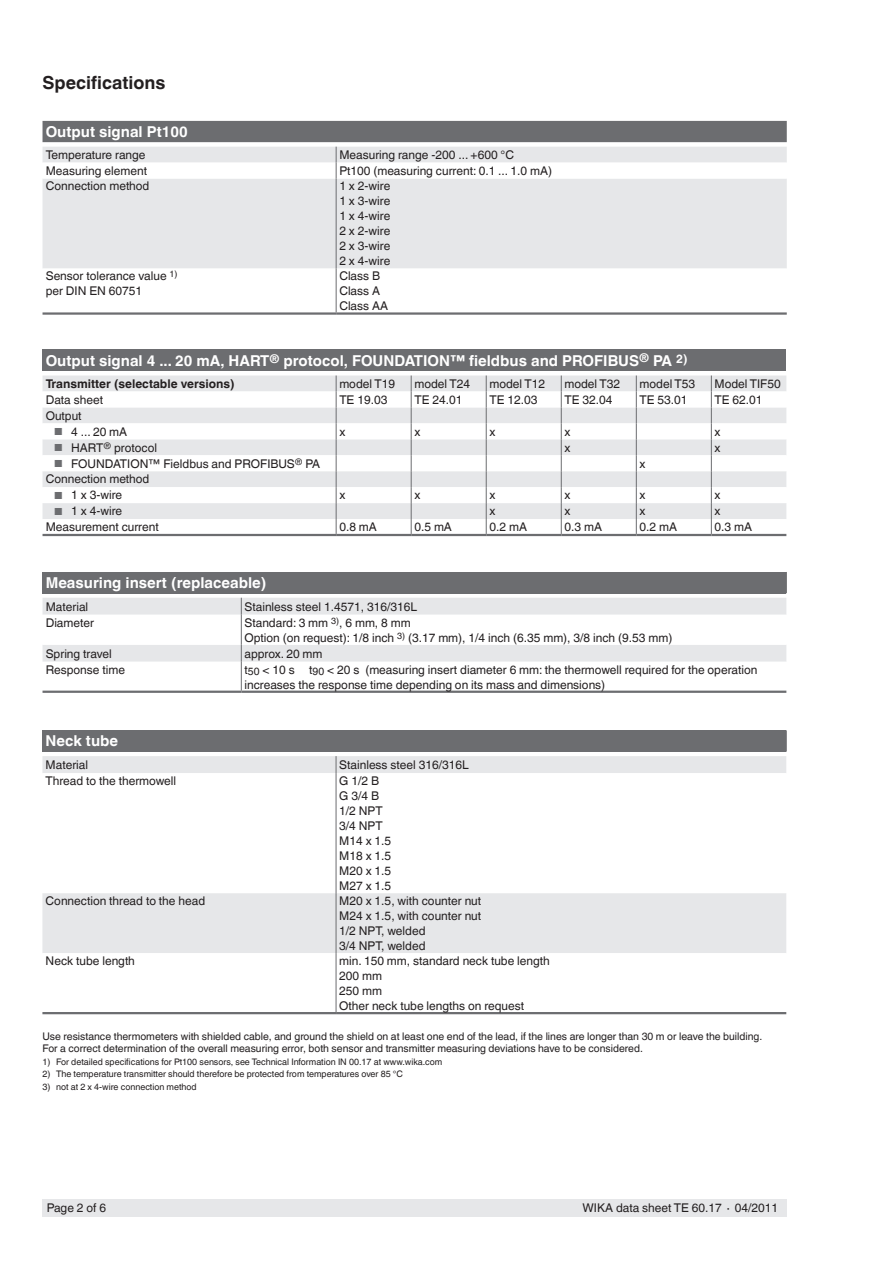
<style>
.page{position:relative;width:893px;height:1263px;background:#fff}
.page>*{position:absolute;margin:0;border:0;box-sizing:border-box;transform-origin:0 0}
.t1{font:700 18px "Helvetica World";color:#231f20}
.t2{font:700 15px "Helvetica World";color:#fff}
.t3{font:12px/15px "Helvetica World";color:#231f20}
.t4{font:700 12px "Helvetica World";color:#231f20}
.t5{font:10.5px/12px "Helvetica World";color:#231f20}
.t6{font:9px "Helvetica World";color:#231f20}
.s1{font-size:10.2px;color:#6c6d70}
</style>
<div class="page">
<div style="left:43px;top:1199px;width:744px;height:17px;background:#e6e7e9"></div>
<div style="left:42px;top:730px;width:744px;height:22px;background:#6c6d70"></div>
<div style="left:42px;top:756px;width:744px;height:17px;background:#e6e7e9"></div>
<svg style="left:42px;top:773px;width:744px;height:239px"></svg>
<svg style="left:786px;top:730px;width:1px;height:22px"></svg>
<svg style="left:336px;top:756px;width:1px;height:17px"></svg>
<hr style="left:336px;top:773px;width:1px;height:120px;background:#6c6d70">
<hr style="left:336px;top:893px;width:1px;height:60px;background:#6c6d70">
<hr style="left:336px;top:953px;width:1px;height:59px;background:#6c6d70">
<hr style="left:42px;top:1012px;width:294px;height:2px;background:#6c6d70">
<hr style="left:336px;top:1012px;width:450px;height:2px;background:#6c6d70">
<svg style="left:43px;top:179px;width:744px;height:133px;fill:#e6e7e9"></svg>
<svg style="left:43px;top:121px;width:744px;height:58px"></svg>
<hr style="left:336px;top:179px;width:1px;height:90px;background:#6c6d70">
<hr style="left:336px;top:269px;width:1px;height:43px;background:#6c6d70">
<hr style="left:43px;top:312px;width:293px;height:3px;background:#6c6d70">
<hr style="left:336px;top:312px;width:451px;height:3px;background:#6c6d70">
<div style="left:43px;top:350px;width:743px;height:21px;background:#6c6d70"></div>
<div style="left:43px;top:375px;width:743px;height:16px;background:#e6e7e9"></div>
<svg style="left:43px;top:391px;width:743px;height:143px"></svg>
<svg style="left:411px;top:375px;width:1px;height:159px"></svg>
<svg style="left:486px;top:375px;width:1px;height:159px"></svg>
<svg style="left:561px;top:375px;width:1px;height:159px"></svg>
<svg style="left:636px;top:375px;width:1px;height:159px"></svg>
<svg style="left:711px;top:375px;width:1px;height:159px"></svg>
<hr style="left:43px;top:534px;width:293px;height:2px;background:#6c6d70">
<hr style="left:336px;top:534px;width:75px;height:2px;background:#6c6d70">
<svg style="left:336px;top:375px;width:1px;height:159px"></svg>
<hr style="left:411px;top:534px;width:75px;height:2px;background:#6c6d70">
<hr style="left:486px;top:534px;width:75px;height:2px;background:#6c6d70">
<hr style="left:561px;top:534px;width:75px;height:2px;background:#6c6d70">
<hr style="left:636px;top:534px;width:75px;height:2px;background:#6c6d70">
<hr style="left:711px;top:534px;width:75px;height:2px;background:#6c6d70">
<div style="left:43px;top:572px;width:743px;height:21px;background:#6c6d70"></div>
<div style="left:43px;top:598px;width:743px;height:17px;background:#e6e7e9"></div>
<svg style="left:43px;top:615px;width:743px;height:76px"></svg>
<svg style="left:786px;top:572px;width:1px;height:21px"></svg>
<svg style="left:241px;top:598px;width:1px;height:17px"></svg>
<hr style="left:241px;top:615px;width:1px;height:30px;background:#6c6d70">
<svg style="left:241px;top:645px;width:1px;height:46px"></svg>
<hr style="left:43px;top:691px;width:198px;height:2px;background:#6c6d70">
<hr style="left:241px;top:691px;width:545px;height:2px;background:#6c6d70">
<h1 class="t1" style="left:43px;top:73px;width:124px">Specifications</h1>
<p class="t2" style="left:46px;top:123px;width:143px">Output signal Pt100</p>
<p class="t3" style="left:46px;top:147px;width:101px">Temperature range</p>
<p class="t3" style="left:339px;top:147px;width:176px">Measuring range -200 ... +600 °C</p>
<p class="t3" style="left:46px;top:163px;width:103px">Measuring element</p>
<p class="t3" style="left:339px;top:163px;width:214px">Pt100 (measuring current: 0.1 ... 1.0 mA)</p>
<p class="t3" style="left:46px;top:179px;width:105px">Connection method</p>
<p class="t3" style="left:339px;top:179px;width:52px;text-align:justify">1 x 2-wire 1 x 3-wire 1 x 4-wire 2 x 2-wire 2 x 3-wire 2 x 4-wire</p>
<p class="t3" style="left:46px;top:269px;width:133px">Sensor tolerance value <sup>1) </sup>per DIN EN 60751</p>
<p class="t3" style="left:339px;top:269px;width:50px">Class B<br>Class A<br>Class AA</p>
<p class="t2" style="left:46px;top:352px;width:643px">Output signal 4 ... 20 mA, HART<sup>®</sup> protocol, FOUNDATION™ fieldbus and PROFIBUS<sup>®</sup> PA <sup>2)</sup></p>
<p class="t4" style="left:46px;top:377px;width:190px">Transmitter (selectable versions)</p>
<p class="t3" style="left:339px;top:376px;width:57px">model T19</p>
<p class="t3" style="left:414px;top:376px;width:57px">model T24</p>
<p class="t3" style="left:489px;top:376px;width:57px">model T12</p>
<p class="t3" style="left:564px;top:376px;width:57px">model T32</p>
<p class="t3" style="left:639px;top:376px;width:57px">model T53</p>
<p class="t3" style="left:714px;top:376px;width:68px">Model TIF50</p>
<p class="t3" style="left:46px;top:392px;width:59px">Data sheet</p>
<p class="t3" style="left:339px;top:392px;width:50px">TE 19.03</p>
<p class="t3" style="left:414px;top:392px;width:50px">TE 24.01</p>
<p class="t3" style="left:489px;top:392px;width:50px">TE 12.03</p>
<p class="t3" style="left:564px;top:392px;width:50px">TE 32.04</p>
<p class="t3" style="left:639px;top:392px;width:50px">TE 53.01</p>
<p class="t3" style="left:714px;top:392px;width:50px">TE 62.01</p>
<p class="t3" style="left:46px;top:408px;width:37px">Output</p>
<p class="t3" style="left:54px;top:424px;width:75px"><span class="s1">■</span> 4 ...20 mA</p>
<p class="t3" style="left:339px;top:424px;width:7px">x</p>
<p class="t3" style="left:414px;top:424px;width:7px">x</p>
<p class="t3" style="left:489px;top:424px;width:7px">x</p>
<p class="t3" style="left:564px;top:424px;width:7px">x</p>
<p class="t3" style="left:714px;top:424px;width:7px">x</p>
<p class="t3" style="left:54px;top:440px;width:104px"><span class="s1">■</span> HART<sup>®</sup> protocol</p>
<p class="t3" style="left:564px;top:440px;width:7px">x</p>
<p class="t3" style="left:714px;top:440px;width:7px">x</p>
<p class="t3" style="left:54px;top:456px;width:267px"><span class="s1">■</span> FOUNDATION™ Fieldbus and PROFIBUS<sup>®</sup> PA</p>
<p class="t3" style="left:639px;top:456px;width:7px">x</p>
<p class="t3" style="left:46px;top:472px;width:105px">Connection method</p>
<p class="t3" style="left:54px;top:488px;width:69px"><span class="s1">■</span> 1 x 3-wire</p>
<p class="t3" style="left:339px;top:488px;width:7px">x</p>
<p class="t3" style="left:414px;top:488px;width:7px">x</p>
<p class="t3" style="left:489px;top:488px;width:7px">x</p>
<p class="t3" style="left:564px;top:488px;width:7px">x</p>
<p class="t3" style="left:639px;top:488px;width:7px">x</p>
<p class="t3" style="left:714px;top:488px;width:7px">x</p>
<p class="t3" style="left:54px;top:504px;width:69px"><span class="s1">■</span> 1 x 4-wire</p>
<p class="t3" style="left:489px;top:504px;width:7px">x</p>
<p class="t3" style="left:564px;top:504px;width:7px">x</p>
<p class="t3" style="left:639px;top:504px;width:7px">x</p>
<p class="t3" style="left:714px;top:504px;width:7px">x</p>
<p class="t3" style="left:46px;top:520px;width:114px">Measurement current</p>
<p class="t3" style="left:339px;top:520px;width:39px">0.8 mA</p>
<p class="t3" style="left:414px;top:520px;width:39px">0.5 mA</p>
<p class="t3" style="left:489px;top:520px;width:39px">0.2 mA</p>
<p class="t3" style="left:564px;top:520px;width:39px">0.3 mA</p>
<p class="t3" style="left:639px;top:520px;width:39px">0.2 mA</p>
<p class="t3" style="left:715px;top:520px;width:39px">0.3 mA</p>
<p class="t2" style="left:46px;top:574px;width:222px">Measuring insert (replaceable)</p>
<p class="t3" style="left:46px;top:599px;width:44px">Material</p>
<p class="t3" style="left:244px;top:599px;width:174px">Stainless steel 1.4571, 316/316L</p>
<p class="t3" style="left:46px;top:615px;width:50px">Diameter</p>
<p class="t3" style="left:244px;top:615px;width:429px">Standard: 3 mm <sup>3)</sup>, 6 mm, 8 mm<br>Option (on request): 1/8 inch <sup>3)</sup> (3.17 mm), 1/4 inch (6.35 mm), 3/8 inch (9.53 mm)</p>
<p class="t3" style="left:46px;top:646px;width:67px">Spring travel</p>
<p class="t3" style="left:244px;top:646px;width:80px">approx. 20 mm</p>
<p class="t3" style="left:46px;top:662px;width:81px">Response time</p>
<p class="t3" style="left:244px;top:662px;width:514px">t<sub>50</sub> &lt; 10 s t<sub>90</sub> &lt; 20 s (measuring insert diameter 6 mm: the thermowell required for the operation increases the response time depending on its mass and dimensions)</p>
<p class="t2" style="left:46px;top:732px;width:74px">Neck tube</p>
<p class="t3" style="left:46px;top:757px;width:44px">Material</p>
<p class="t3" style="left:339px;top:757px;width:131px">Stainless steel 316/316L</p>
<p class="t3" style="left:46px;top:773px;width:132px">Thread to the thermowell</p>
<p class="t3" style="left:339px;top:773px;width:54px">G 1/2 B<br>G 3/4 B<br>1/2 NPT<br>3/4 NPT<br>M14 x 1.5<br>M18 x 1.5<br>M20 x 1.5<br>M27 x 1.5</p>
<p class="t3" style="left:46px;top:893px;width:161px">Connection thread to the head</p>
<p class="t3" style="left:339px;top:893px;width:143px">M20 x 1.5, with counter nut<br>M24 x 1.5, with counter nut<br>1/2 NPT, welded<br>3/4 NPT, welded</p>
<p class="t3" style="left:46px;top:953px;width:91px">Neck tube length</p>
<p class="t3" style="left:339px;top:953px;width:212px">min. 150 mm, standard neck tube length<br>200 mm<br>250 mm<br>Other neck tube lengths on request</p>
<p class="t5" style="left:42px;top:1031px;width:721px">Use resistance thermometers with shielded cable, and ground the shield on at least one end of the lead, if the lines are longer than 30 m or leave the building.<br>For a correct determination of the overall measuring error, both sensor and transmitter measuring deviations have to be considered.</p>
<p class="t6" style="left:42px;top:1056px;width:401px">1) For detailed specifications for Pt100 sensors, see Technical Information IN 00.17 at www.wika.com</p>
<p class="t6" style="left:42px;top:1069px;width:362px">2) The temperature transmitter should therefore be protected from temperatures over 85 °C</p>
<p class="t6" style="left:42px;top:1081px;width:156px">3) not at 2 x 4-wire connection method</p>
<p class="t3" style="left:47px;top:1200px;width:61px">Page 2 of 6</p>
<p class="t3" style="left:582px;top:1200px;width:197px">WIKA data sheet TE 60.17 ∙ 04/2011</p>
</div>
